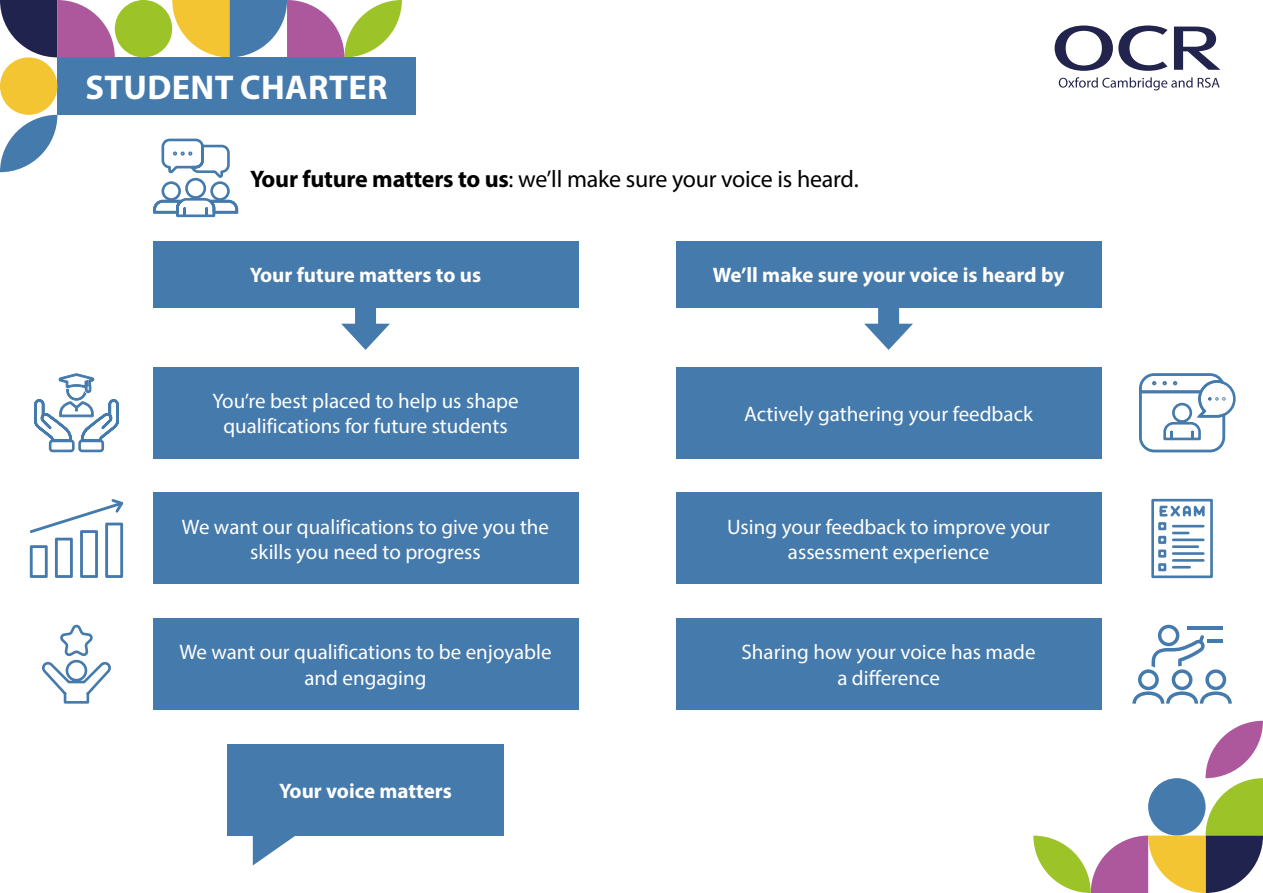
<style>
.page{position:relative;width:1263px;height:893px;background:#fff}
.page>*{position:absolute;margin:0;border:0;box-sizing:border-box;transform-origin:0 0}
.t1{font:700 34.5px "Myriad Pro";letter-spacing:.01em;color:#fff}
.Subhead{font:24px "Myriad Pro";letter-spacing:-.01em;color:#000}
.Body_Text{font:21px/25.2px "Myriad Pro";color:#fff;text-align:center}
.Body_Text-2{font:700 21px "Myriad Pro";color:#fff}
.s1{font-weight:700}
</style>
<div class="page">
<svg style="left:1059px;top:77px;width:133px;height:13px"></svg>
<svg style="left:1198px;top:78px;width:21px;height:10px"></svg>
<svg style="left:1174px;top:27px;width:46px;height:43px"></svg>
<svg style="left:1054px;top:26px;width:113px;height:45px"></svg>
<svg style="left:1033px;top:721px;width:230px;height:172px"></svg>
<div style="left:57px;top:57px;width:359px;height:58px;background:#457aac"></div>
<svg style="left:0;top:115px;width:57px;height:57px"></svg>
<div style="left:115px;top:0;width:57px;height:57px;background:#9cc328;border-radius:29px"></div>
<svg style="left:172px;top:0;width:230px;height:57px"></svg>
<svg style="left:0;top:0;width:115px;height:57px"></svg>
<div style="left:0;top:57px;width:57px;height:58px;background:#f3c533;border-radius:29px"></div>
<div style="left:878px;top:307px;width:21px;height:27px;background:#457aac"></div>
<svg style="left:864px;top:324px;width:49px;height:26px"></svg>
<div style="left:355px;top:307px;width:21px;height:27px;background:#457aac"></div>
<svg style="left:341px;top:324px;width:49px;height:26px"></svg>
<svg style="left:253px;top:836px;width:42px;height:29px"></svg>
<svg style="left:30px;top:499px;width:93px;height:79px"></svg>
<svg style="left:42px;top:624px;width:68px;height:80px"></svg>
<svg style="left:34px;top:373px;width:85px;height:80px"></svg>
<svg style="left:1151px;top:498px;width:62px;height:81px"></svg>
<svg style="left:1132px;top:625px;width:100px;height:79px"></svg>
<svg style="left:1139px;top:373px;width:97px;height:80px"></svg>
<svg style="left:153px;top:138px;width:86px;height:80px"></svg>
<div style="left:676px;top:367px;width:425px;height:92px;background:#457aac"></div>
<div style="left:676px;top:493px;width:425px;height:91px;background:#457aac"></div>
<div style="left:676px;top:618px;width:425px;height:92px;background:#457aac"></div>
<div style="left:676px;top:241px;width:425px;height:66px;background:#457aac"></div>
<div style="left:153px;top:241px;width:425px;height:66px;background:#457aac"></div>
<div style="left:153px;top:367px;width:425px;height:92px;background:#457aac"></div>
<div style="left:153px;top:493px;width:425px;height:91px;background:#457aac"></div>
<div style="left:153px;top:618px;width:425px;height:92px;background:#457aac"></div>
<div style="left:227px;top:744px;width:277px;height:92px;background:#457aac"></div>
<h1 class="t1" style="left:85px;top:65px;width:304px">STUDENT CHARTER</h1>
<h2 class="Subhead" style="left:250px;top:164px;width:610px"><span class="s1">Your future matters to us</span>: we’ll make sure your voice is heard.</h2>
<p class="Body_Text-2" style="left:250px;top:261px;width:233px">Your future matters to us</p>
<p class="Body_Text-2" style="left:713px;top:261px;width:353px">We’ll make sure your voice is heard by</p>
<p class="Body_Text" style="left:212px;top:388px;width:308px">You’re best placed to help us shape qualifications for future students</p>
<p class="Body_Text" style="left:182px;top:514px;width:369px">We want our qualifications to give you the skills you need to progress</p>
<p class="Body_Text" style="left:179px;top:639px;width:374px">We want our qualifications to be enjoyable and engaging</p>
<p class="Body_Text-2" style="left:279px;top:777px;width:174px">Your voice matters</p>
<p class="Body_Text" style="left:744px;top:401px;width:290px">Actively gathering your feedback</p>
<p class="Body_Text" style="left:727px;top:514px;width:324px">Using your feedback to improve your assessment experience</p>
<p class="Body_Text" style="left:741px;top:639px;width:296px">Sharing how your voice has made a difference</p>
</div>
